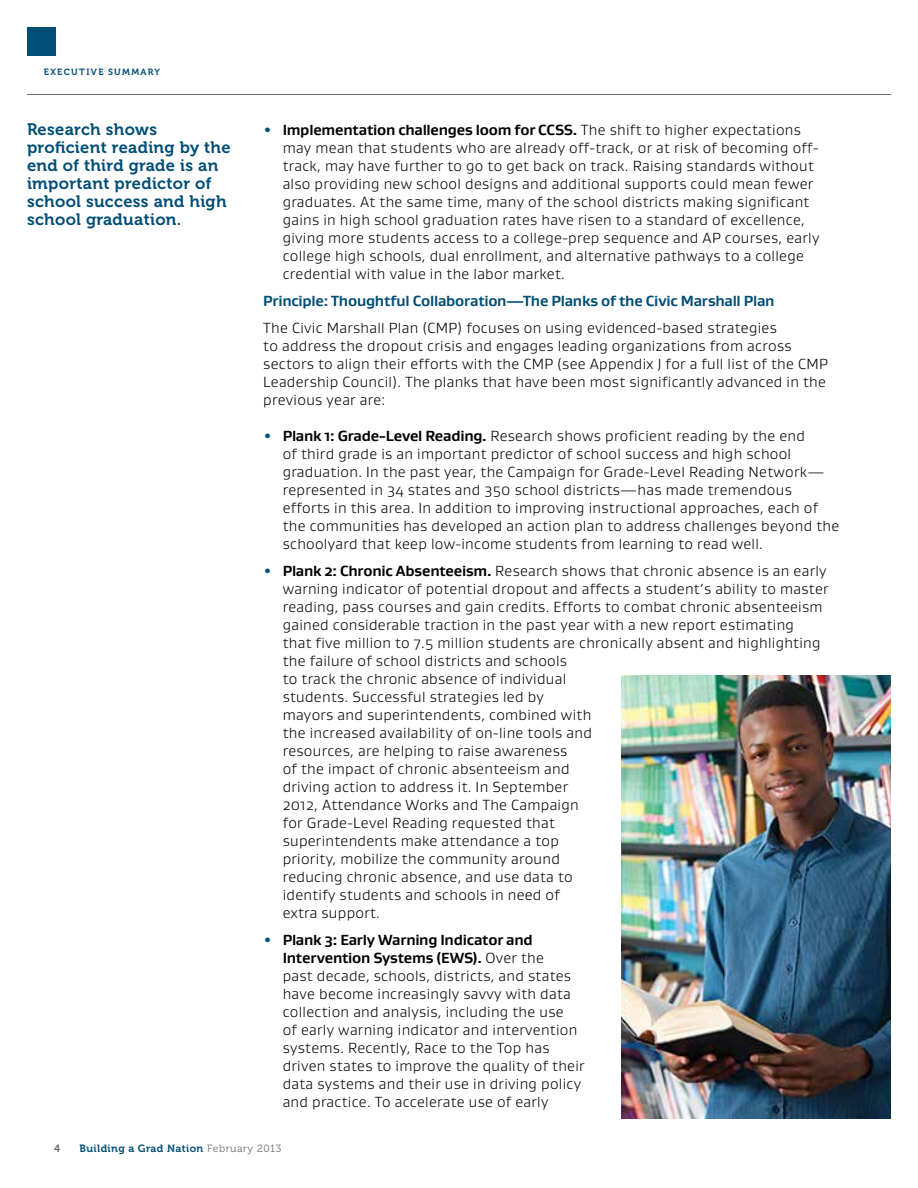
<style>
.page{position:relative;width:918px;height:1188px;background:#fff}
.page>*{position:absolute;margin:0;border:0;box-sizing:border-box;transform-origin:0 0}
.t1{font:16.5px/18px "Museo 700";letter-spacing:.02em;color:#004d75}
.t2{font:300 15px/18px "Gustan";letter-spacing:.02em;color:#000}
.t3{font:700 15px "Gustan";letter-spacing:-.015em;color:#004d75}
.t4{font:10.5px "Museo 700";letter-spacing:.04em;color:#004d75}
.t5{font:10.5px "Museo 700";color:#6d6e71}
.t6{font:9px "Museo 700";letter-spacing:.145em;color:#004d75}
.s1{font-weight:700;color:#004d75}
.s2{font-weight:700}
.s3{font-family:"Museo 300";color:#6d6e71}
</style>
<div class="page">
<hr style="left:27px;top:94px;width:864px;height:1px;background:#6d6e71">
<div style="left:27px;top:27px;width:28px;height:28px;background:#004d75"></div>
<img style="left:621px;top:675px;width:270px;height:444px">
<p class="t6" style="left:44px;top:67px;width:118px">Executive summary</p>
<p class="t1" style="left:27px;top:121px;width:205px">Research shows proficient reading by the end of third grade is an important predictor of school success and high school graduation.</p>
<p class="t2" style="left:283px;top:121px;width:538px;text-indent:-19px"><span class="s1">•</span> <span class="s2">Implementation challenges loom for CCSS.</span> The shift to higher expectations may mean that students who are already off-track, or at risk of becoming off&shy;track, may have further to go to get back on track. Raising standards without also providing new school designs and additional supports could mean fewer graduates. At the same time, many of the school districts making significant gains in high school graduation rates have risen to a standard of excellence, giving more students access to a college-prep sequence and AP courses, early college high schools, dual enrollment, and alternative pathways to a college credential with value in the labor market.</p>
<p class="t3" style="left:263px;top:291px;width:513px">Principle: Thoughtful Collaboration—The Planks of the Civic Marshall Plan</p>
<p class="t2" style="left:263px;top:319px;width:566px">The Civic Marshall Plan (CMP) focuses on using evidenced-based strategies<br>to address the dropout crisis and engages leading organizations from across sectors to align their efforts with the CMP (see Appendix J for a full list of the CMP Leadership Council). The planks that have been most significantly advanced in the previous year are:</p>
<p class="t2" style="left:283px;top:427px;width:558px;text-indent:-19px"><span class="s1">•</span> <span class="s2">Plank 1: Grade-Level Reading.</span> Research shows proficient reading by the end<br>of third grade is an important predictor of school success and high school graduation. In the past year, the Campaign for Grade-Level Reading Network— represented in 34 states and 350 school districts—has made tremendous efforts in this area. In addition to improving instructional approaches, each of the communities has developed an action plan to address challenges beyond the schoolyard that keep low-income students from learning to read well.</p>
<p class="t2" style="left:283px;top:562px;width:547px;text-indent:-19px"><span class="s1">•</span> <span class="s2">Plank 2: Chronic Absenteeism.</span> Research shows that chronic absence is an early warning indicator of potential dropout and affects a student’s ability to master reading, pass courses and gain credits. Efforts to combat chronic absenteeism gained considerable traction in the past year with a new report estimating<br>that five million to 7.5 million students are chronically absent and highlighting the failure of school districts and schools<br>to track the chronic absence of individual<br>students. Successful strategies led by<br>mayors and superintendents, combined with<br>the increased availability of on-line tools and<br>resources, are helping to raise awareness<br>of the impact of chronic absenteeism and<br>driving action to address it. In September<br>2012, Attendance Works and The Campaign<br>for Grade-Level Reading requested that<br>superintendents make attendance a top<br>priority, mobilize the community around<br>reducing chronic absence, and use data to<br>identify students and schools in need of<br>extra support.</p>
<p class="t2" style="left:283px;top:931px;width:303px;text-indent:-19px"><span class="s1">•</span> <span class="s2">Plank 3: Early Warning Indicator and Intervention Systems (EWS).</span> Over the<br>past decade, schools, districts, and states have become increasingly savvy with data collection and analysis, including the use<br>of early warning indicator and intervention systems. Recently, Race to the Top has driven states to improve the quality of their data systems and their use in driving policy and practice. To accelerate use of early</p>
<p class="t5" style="left:54px;top:1143px;width:8px">4</p>
<p class="t4" style="left:80px;top:1143px;width:203px">Building a Grad Nation <span class="s3">February 2013</span></p>
</div>
